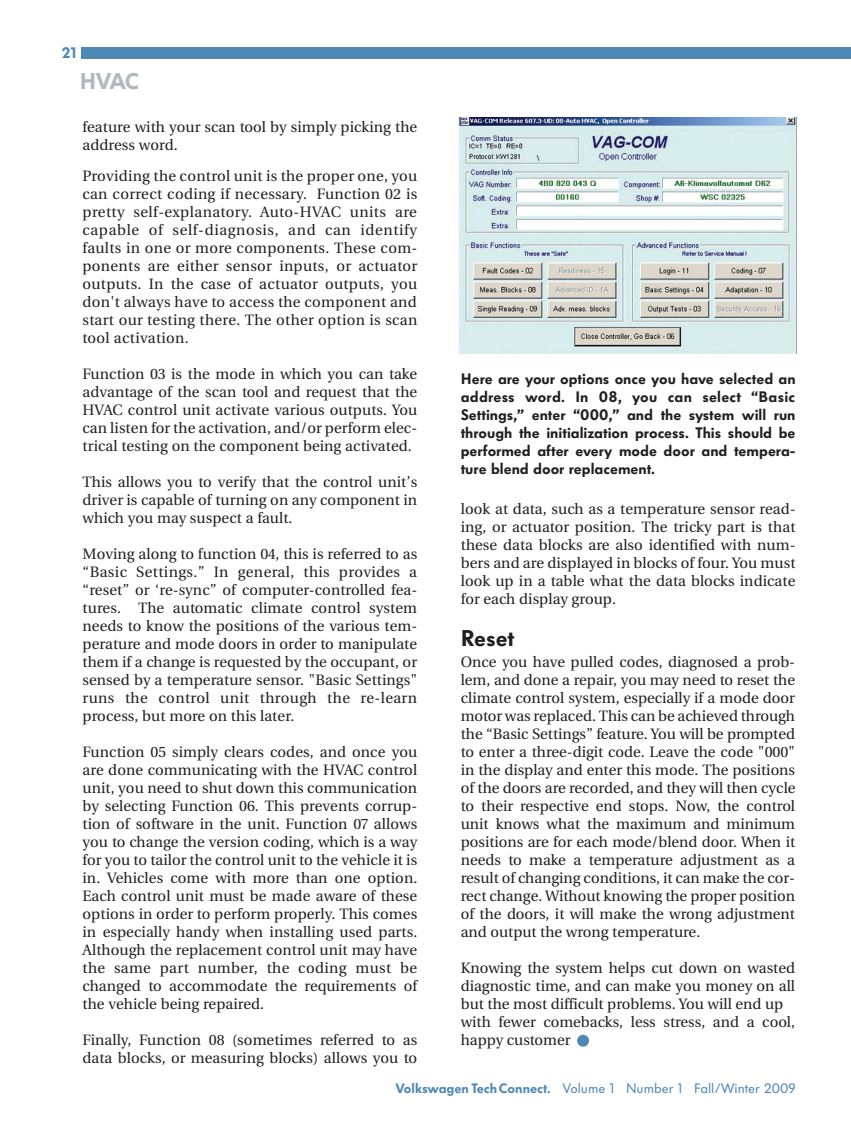
<style>
.page{position:relative;width:851px;height:1134px;background:#fff}
.page>*{position:absolute;margin:0;border:0;box-sizing:border-box;transform-origin:0 0}
.t1{font:22.5px "Volkswagen Headline";color:#231f20}
.t2{font:22.5px "Volkswagen Headline";color:#b1b9bf}
.t3{font:15px/18px "VW Utopia";color:#231f20;text-align:justify}
.t4{font:15px/18px "Volkswagen Headline";color:#231f20;text-align:justify}
.t5{font:15px "Volkswagen Headline";color:#5088b5}
.t6{font:13.5px "Volkswagen Copy";color:#5088b5}
.s1{font-family:"Volkswagen Headline"}
</style>
<div class="page">
<div style="left:81px;top:47px;width:769px;height:12px;background:#5088b5"></div>
<img style="left:459px;top:118px;width:337px;height:235px">
<div style="left:577px;top:1035px;width:12px;height:12px;background:#5088b5;border-radius:50%"></div>
<p class="t5" style="left:62px;top:47px;width:17px">21</p>
<h1 class="t2" style="left:80px;top:72px;width:61px">HVAC</h1>
<p class="t3" style="left:83px;top:119px;width:336px">feature with your scan tool by simply picking the address word.</p>
<p class="t3" style="left:83px;top:169px;width:336px">Providing the control unit is the proper one, you can correct coding if necessary. Function 02 is pretty self-explanatory. Auto-HVAC units are capable of self-diagnosis, and can identify faults in one or more components. These com&shy;ponents are either sensor inputs, or actuator outputs. In the case of actuator outputs, you don't always have to access the component and start our testing there. The other option is scan tool activation.</p>
<p class="t3" style="left:83px;top:367px;width:336px">Function 03 is the mode in which you can take advantage of the scan tool and request that the HVAC control unit activate various outputs. You can listen for the activation, and/or perform elec&shy;trical testing on the component being activated.</p>
<p class="t3" style="left:83px;top:475px;width:336px">This allows you to verify that the control unit’s driver is capable of turning on any component in which you may suspect a fault.</p>
<p class="t3" style="left:83px;top:547px;width:336px">Moving along to function 04, this is referred to as “Basic Settings.” In general, this provides a “reset” or ‘re-sync” of computer-controlled fea&shy;tures. The automatic climate control system needs to know the positions of the various tem&shy;perature and mode doors in order to manipulate them if a change is requested by the occupant, or sensed by a temperature sensor. "Basic Settings" runs the control unit through the re-learn process, but more on this later.</p>
<p class="t3" style="left:83px;top:745px;width:336px">Function 05 simply clears codes, and once you are done communicating with the HVAC control unit, you need to shut down this communication by selecting Function 06. This prevents corrup&shy;tion of software in the unit. Function 07 allows you to change the version coding, which is a way for you to tailor the control unit to the vehicle it is in. Vehicles come with more than one option.<br>Each control unit must be made aware of these options in order to perform properly. This comes in especially handy when installing used parts.<br>Although the replacement control unit may have the same part number, the coding must be changed to accommodate the requirements of the vehicle being repaired.</p>
<p class="t3" style="left:83px;top:1033px;width:336px">Finally, Function 08 (sometimes referred to as data blocks, or measuring blocks) allows you to</p>
<p class="t4" style="left:460px;top:371px;width:336px">Here are your options once you have selected an address word. In 08, you can select “Basic Settings,” enter “000,” and the system will run through the initialization process. This should be performed after every mode door and tempera&shy;ture blend door replacement.</p>
<p class="t3" style="left:461px;top:501px;width:336px">look at data, such as a temperature sensor read&shy;ing, or actuator position. The tricky part is that these data blocks are also identified with num&shy;bers and are displayed in blocks of four. You must look up in a table what the data blocks indicate for each display group.</p>
<h1 class="t1" style="left:460px;top:629px;width:55px">Reset</h1>
<p class="t3" style="left:460px;top:654px;width:336px">Once you have pulled codes, diagnosed a prob&shy;lem, and done a repair, you may need to reset the climate control system, especially if a mode door motor was replaced. This can be achieved through the “Basic Settings” feature. You will be prompted to enter a three-digit code. Leave the code "000" in the display and enter this mode. The positions of the doors are recorded, and they will then cycle to their respective end stops. Now, the control unit knows what the maximum and minimum positions are for each mode/blend door. When it needs to make a temperature adjustment as a result of changing conditions, it can make the cor&shy;rect change. Without knowing the proper position of the doors, it will make the wrong adjustment and output the wrong temperature.</p>
<p class="t3" style="left:460px;top:960px;width:336px;text-align:left">Knowing the system helps cut down on wasted diagnostic time, and can make you money on all but the most difficult problems. You will end up with fewer comebacks, less stress, and a cool, happy customer</p>
<p class="t6" style="left:395px;top:1081px;width:401px"><span class="s1">Volkswagen TechConnect.</span> Volume 1 Number 1 Fall/Winter 2009</p>
</div>
